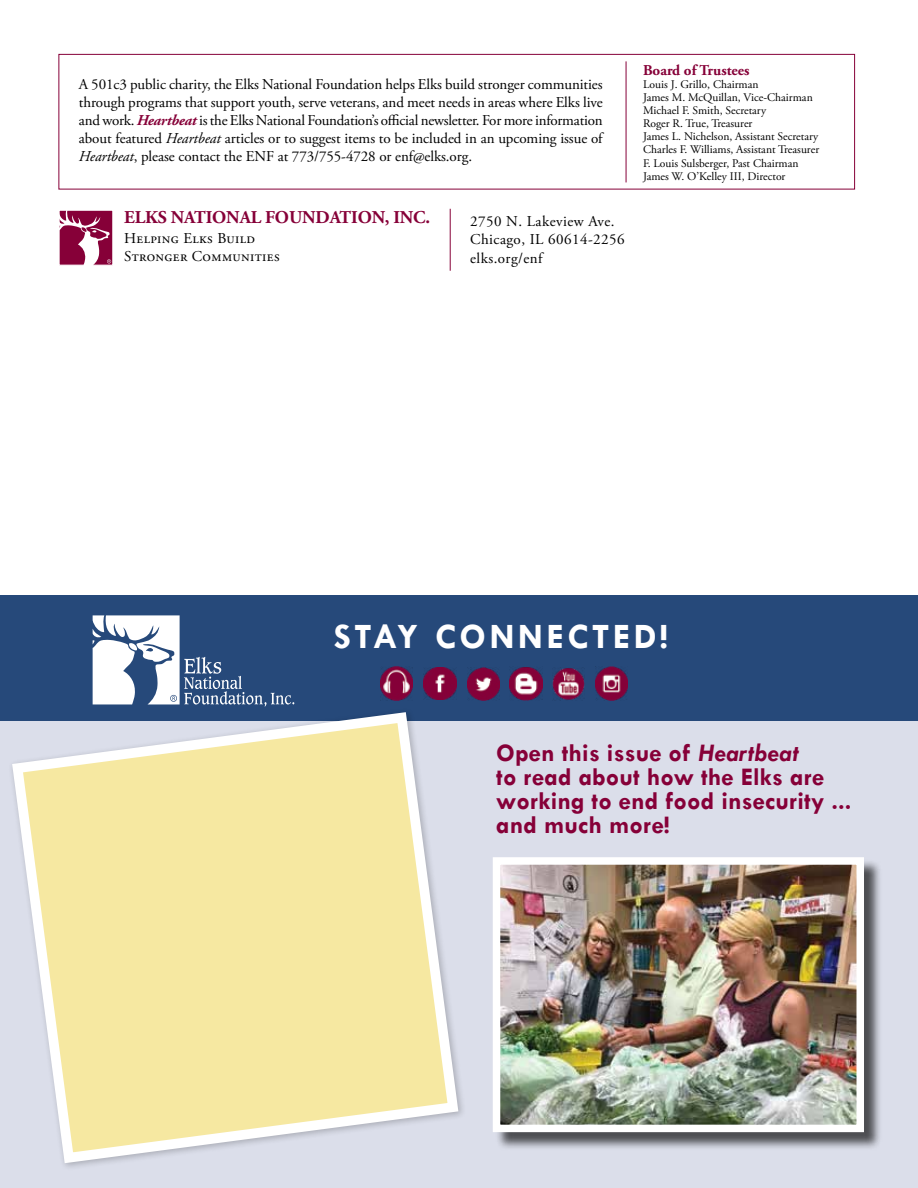
<style>
.page{position:relative;width:918px;height:1188px;background:#fff}
.page>*{position:absolute;margin:0;border:0;box-sizing:border-box;transform-origin:0 0}
.t1{font:700 36px "Tw Cen";letter-spacing:.1em;color:#fff}
.t2{font:700 25.5px/24px "Tw Cen";letter-spacing:.005em;color:#860038}
.t3{font:700 18px "Adobe Garamond Pro";letter-spacing:-.005em;color:#860038}
.t4{font:15px/18px "Adobe Garamond Pro";letter-spacing:.02em;color:#000}
.t5{font:700 15px "Adobe Garamond Pro";color:#860038}
.t6{font:11.7px/13px "Adobe Garamond Pro";color:#000}
.s1{font-weight:700;font-style:italic;color:#860038}
.s2{font-style:italic}
</style>
<div class="page">
<div style="left:58px;top:54px;width:797px;height:135px;border:1px solid #860038"></div>
<hr style="left:450px;top:209px;width:1px;height:62px;background:#860038">
<hr style="left:626px;top:61px;width:1px;height:121px;background:#860038">
<svg style="left:61px;top:212px;width:50px;height:52px"></svg>
<div style="left:59px;top:210px;width:54px;height:56px;border:1px solid #fff"></div>
<div style="left:0;top:595px;width:918px;height:593px;background:#dbdeea"></div>
<div style="left:0;top:595px;width:918px;height:126px;background:#26497a"></div>
<svg style="left:11px;top:712px;width:452px;height:455px"></svg>
<svg style="left:93px;top:615px;width:201px;height:91px"></svg>
<img style="left:510px;top:667px;width:32px;height:33px">
<img style="left:424px;top:667px;width:32px;height:32px">
<img style="left:595px;top:666px;width:33px;height:34px">
<img style="left:380px;top:667px;width:33px;height:33px">
<img style="left:467px;top:667px;width:33px;height:34px">
<img style="left:553px;top:668px;width:32px;height:33px">
<div style="left:495px;top:859px;width:388px;height:292px;background:#000;opacity:.65"></div>
<img style="left:502px;top:866px;width:353px;height:257px">
<div style="left:493px;top:857px;width:371px;height:275px;border:8px solid #fff"></div>
<p class="t4" style="left:79px;top:76px;width:525px;text-align:justify">A 501c3 public charity, the Elks National Foundation helps Elks build stronger communities through programs that support youth, serve veterans, and meet needs in areas where Elks live and work. <span class="s1">Heartbeat</span> is the Elks National Foundation’s official newsletter. For more information about featured <span class="s2">Heartbeat</span> articles or to suggest items to be included in an upcoming issue of <span class="s2">Heartbeat</span>, please contact the ENF at 773/755-4728 or enf@elks.org.</p>
<p class="t3" style="left:124px;top:207px;width:307px">ELKS NATIONAL FOUNDATION, INC.</p>
<p class="t4" style="left:124px;top:230px;width:157px">Helping Elks Build<br>Stronger Communities</p>
<p class="t4" style="left:470px;top:212px;width:156px;line-height:18.8px">2750 N. Lakeview Ave.<br>Chicago, IL 60614-2256 elks.org/enf</p>
<p class="t5" style="left:643px;top:62px;width:108px">Board of Trustees</p>
<p class="t6" style="left:643px;top:78px;width:178px">Louis J. Grillo, Chairman<br>James M. McQuillan, Vice-Chairman Michael F. Smith, Secretary<br>Roger R. True, Treasurer<br>James L. Nichelson, Assistant Secretary Charles F. Williams, Assistant Treasurer F. Louis Sulsberger, Past Chairman James W. O’Kelley III, Director</p>
<h1 class="t1" style="left:334px;top:615px;width:335px">STAY CONNECTED!</h1>
<h2 class="t2" style="left:496px;top:741px;width:357px">Open this issue of <span class="s2">Heartbeat<br></span>to read about how the Elks are working to end food insecurity ... and much more!</h2>
</div>
